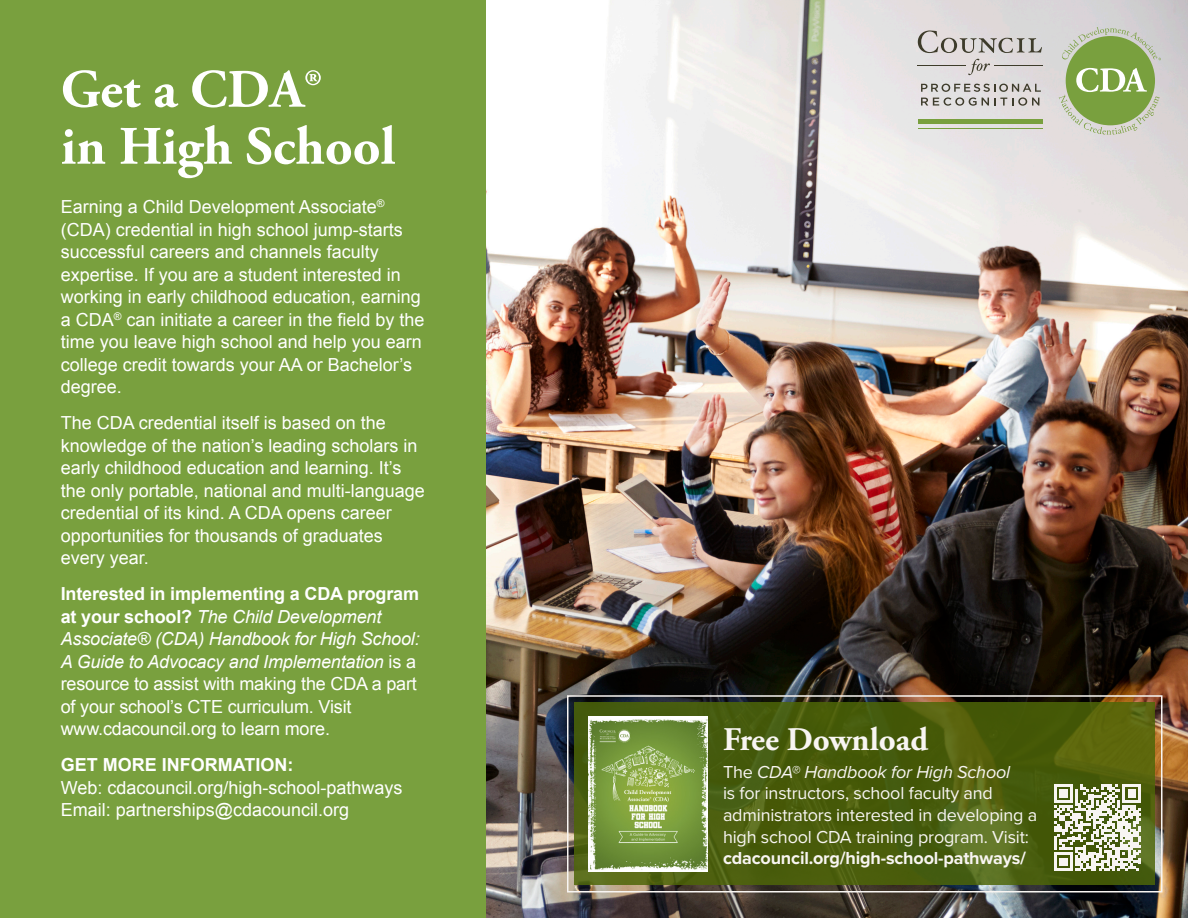
<style>
.page{position:relative;width:1188px;height:918px;background:#fff}
.page>*{position:absolute;margin:0;border:0;box-sizing:border-box;transform-origin:0 0}
.t1{font:700 54px "Adobe Garamond Pro";color:#fff}
.SANS_Heading_5_-_24p{font:700 33px "Adobe Garamond Pro";color:#f8f5f2}
.t2{font:18px/22.5px "Arial";color:#fff}
.SANS_Heading_5_-_24p-2{font:18px/21.6px "Proxima Nova";letter-spacing:-.01em;color:#f8f5f2}
.t3{font:700 18px "Arial";color:#fff}
.s1{font-weight:700}
.s2{font-style:italic}
</style>
<div class="page">
<img style="left:486px;top:0;width:702px;height:918px">
<div style="left:0;top:0;width:486px;height:918px;background:#79a03e"></div>
<div style="left:1066px;top:36px;width:89px;height:89px;background:#79a03e;border-radius:50%"></div>
<svg style="left:1062px;top:27px;width:99px;height:33px"></svg>
<svg style="left:1059px;top:68px;width:101px;height:67px"></svg>
<svg style="left:918px;top:30px;width:124px;height:23px;background:#c0bdba"></svg>
<svg style="left:968px;top:59px;width:22px;height:16px"></svg>
<svg style="left:921px;top:84px;width:120px;height:22px;background:#bcb9b6"></svg>
<div style="left:918px;top:119px;width:125px;height:5px;background:#79a03e"></div>
<hr style="left:918px;top:128px;width:125px;height:1px;background:#79a03e">
<hr style="left:994px;top:65px;width:49px;height:1px;background:#3e3c2b">
<hr style="left:918px;top:65px;width:48px;height:1px;background:#3e3c2b">
<svg style="left:566px;top:694px;width:597px;height:199px;background:#60702c"></svg>
<p class="t1" style="left:61px;top:58px;width:263px">Get a CDA®</p>
<p class="t1" style="left:61px;top:115px;width:336px">in High School</p>
<p class="t2" style="left:61px;top:196px;width:365px">Earning a Child Development Associate<sup>® </sup>(CDA) credential in high school jump-starts successful careers and channels faculty expertise. If you are a student interested in working in early childhood education, earning a CDA<sup>®</sup> can initiate a career in the field by the time you leave high school and help you earn college credit towards your AA or Bachelor’s degree.</p>
<p class="t2" style="left:61px;top:412px;width:366px">The CDA credential itself is based on the knowledge of the nation’s leading scholars in early childhood education and learning. It’s the only portable, national and multi-language credential of its kind. A CDA opens career opportunities for thousands of graduates every year.</p>
<p class="t2" style="left:61px;top:583px;width:361px"><span class="s1">Interested in implementing a CDA program at your school?</span> <span class="s2">The Child Development Associate® (CDA) Handbook for High School:<br>A Guide to Advocacy and Implementation</span> is a resource to assist with making the CDA a part of your school’s CTE curriculum. Visit www.cdacouncil.org to learn more.</p>
<p class="t3" style="left:61px;top:753px;width:234px">GET MORE INFORMATION:</p>
<p class="t2" style="left:61px;top:776px;width:343px">Web: cdacouncil.org/high-school-pathways</p>
<p class="t2" style="left:61px;top:799px;width:290px">Email: partnerships@cdacouncil.org</p>
<p class="SANS_Heading_5_-_24p" style="left:723px;top:720px;width:207px">Free Download</p>
<p class="SANS_Heading_5_-_24p-2" style="left:723px;top:760px;width:316px">The <span class="s2">CDA® Handbook for High School<br></span>is for instructors, school faculty and administrators interested in developing a high school CDA training program. Visit: <span class="s1">cdacouncil.org/high-school-pathways/</span></p>
</div>
